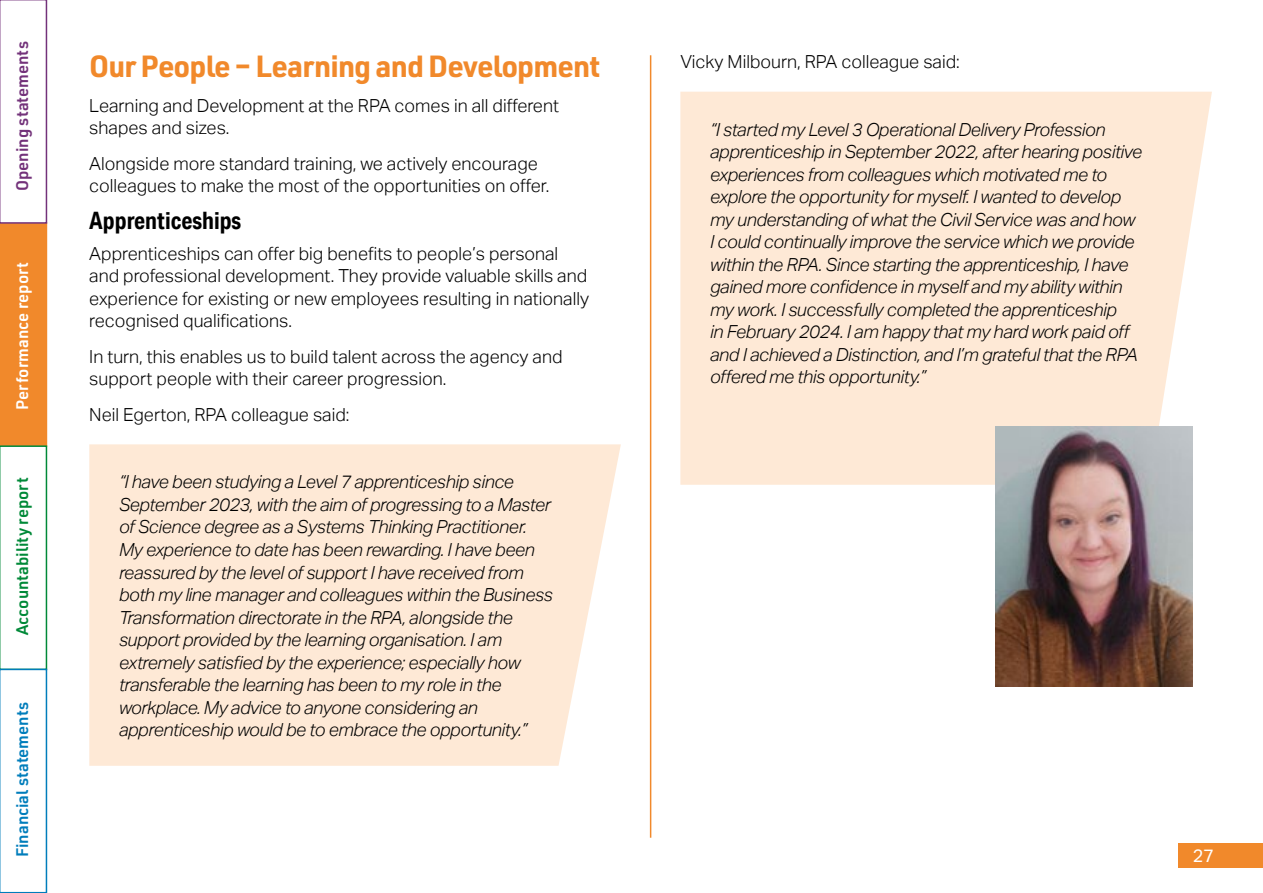
<style>
.page{position:relative;width:1263px;height:893px;background:#fff}
.page>*{position:absolute;margin:0;border:0;box-sizing:border-box;transform-origin:0 0}
.t1{font:700 30px "URWDIN";letter-spacing:-.03em;color:#f1892b}
.t2{font:700 24px "Aktiv Grotesk Cd";color:#000}
.t3{font:italic 300 18px/22.5px "Aktiv Grotesk";letter-spacing:-.02em;color:#000}
.t4{font:300 18px/22.5px "Aktiv Grotesk";color:#000}
.t5{font:18px "Aktiv Grotesk";color:#fff}
.t6{font:600 16.5px "URWDIN";color:#008938}
.t7{font:600 16.5px "URWDIN";color:#007dbb}
.t8{font:600 16.5px "URWDIN";color:#fff}
.t9{font:600 16.5px "URWDIN";color:#73327a}
</style>
<div class="page">
<div style="left:1178px;top:843px;width:85px;height:24px;background:#f1892b"></div>
<svg style="left:0;top:0;width:47px;height:893px"></svg>
<hr style="left:650px;top:55px;width:1px;height:783px;background:#f1892b">
<div style="left:680px;top:92px;width:532px;height:393px;background:#fee9d6"></div>
<img style="left:995px;top:426px;width:198px;height:260px">
<svg style="left:89px;top:444px;width:532px;height:322px;fill:#fee9d6"></svg>
<p class="t9" style="left:11px;top:191px;width:151px;rotate:-90deg">Opening statements</p>
<p class="t8" style="left:11px;top:410px;width:149px;rotate:-90deg">Performance report</p>
<p class="t6" style="left:11px;top:635px;width:159px;rotate:-90deg">Accountability report</p>
<p class="t7" style="left:11px;top:857px;width:157px;rotate:-90deg">Financial statements</p>
<h1 class="t1" style="left:89px;top:45px;width:512px">Our People – Learning and Development</h1>
<p class="t4" style="left:89px;top:94px;width:471px">Learning and Development at the RPA comes in all different shapes and sizes.</p>
<p class="t4" style="left:89px;top:152px;width:461px">Alongside more standard training, we actively encourage colleagues to make the most of the opportunities on offer.</p>
<h2 class="t2" style="left:89px;top:206px;width:153px">Apprenticeships</h2>
<p class="t4" style="left:89px;top:243px;width:501px">Apprenticeships can offer big benefits to people’s personal and professional development. They provide valuable skills and experience for existing or new employees resulting in nationally recognised qualifications.</p>
<p class="t4" style="left:89px;top:345px;width:475px">In turn, this enables us to build talent across the agency and support people with their career progression.</p>
<p class="t4" style="left:89px;top:403px;width:262px">Neil Egerton, RPA colleague said:</p>
<p class="t3" style="left:119px;top:471px;width:436px">“I have been studying a Level 7 apprenticeship since September 2023, with the aim of progressing to a Master of Science degree as a Systems Thinking Practitioner.<br>My experience to date has been rewarding. I have been reassured by the level of support I have received from both my line manager and colleagues within the Business Transformation directorate in the RPA, alongside the support provided by the learning organisation. I am extremely satisfied by the experience; especially how transferable the learning has been to my role in the workplace. My advice to anyone considering an apprenticeship would be to embrace the opportunity.”</p>
<p class="t4" style="left:680px;top:51px;width:281px">Vicky Milbourn, RPA colleague said:</p>
<p class="t3" style="left:710px;top:118px;width:434px">“I started my Level 3 Operational Delivery Profession apprenticeship in September 2022, after hearing positive experiences from colleagues which motivated me to explore the opportunity for myself. I wanted to develop my understanding of what the Civil Service was and how I could continually improve the service which we provide within the RPA. Since starting the apprenticeship, I have gained more confidence in myself and my ability within my work. I successfully completed the apprenticeship<br>in February 2024. I am happy that my hard work paid off and I achieved a Distinction, and I’m grateful that the RPA offered me this opportunity.”</p>
<p class="t5" style="left:1193px;top:845px;width:23px">27</p>
</div>
